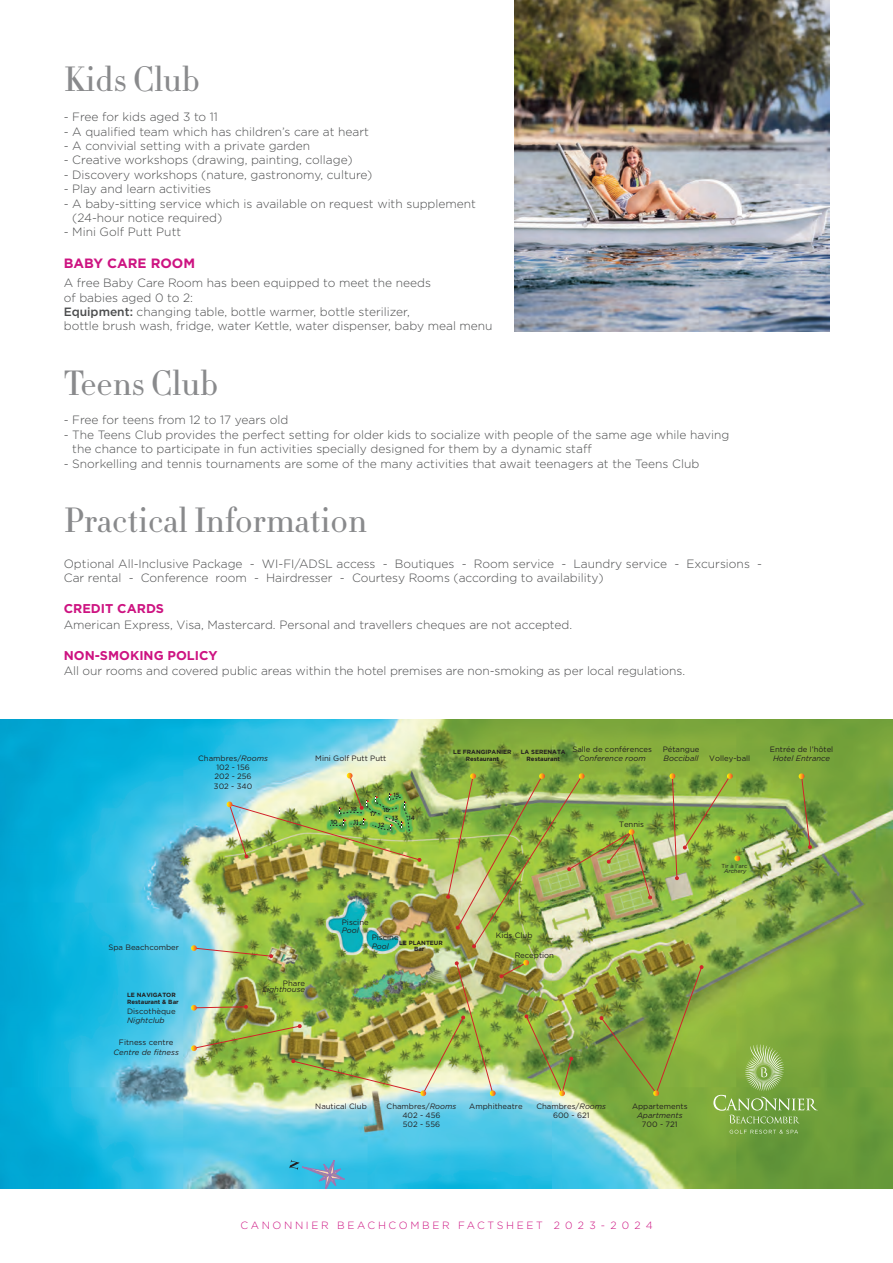
<style>
.page{position:relative;width:893px;height:1263px;background:#fff}
.page>*{position:absolute;margin:0;border:0;box-sizing:border-box;transform-origin:0 0}
.t1{font:300 34.5px "HTF Didot L06";color:#898a8c}
.t2{font:700 13.5px "Gotham";color:#cd1381}
.t3{font:700 12.75px "Gotham";color:#cd1381}
.t4{font:300 12px/14.4px "Gotham";color:#4b4c4d}
.t5{font:300 10.5px "Gotham";letter-spacing:.25em;color:#cd1381}
.t6{font:7.8px/9.3px "Gotham";color:#231f20;text-align:center}
.t7{font:italic 7.8px/9.3px "Gotham";color:#231f20}
.t8{font:700 6px/7.2px "Gotham";color:#231f20;text-align:center}
.t9{font:500 6px/12.6px "Gotham";color:#231f20;text-align:center}
.t10{font:5.85px/5.7px "Gotham";color:#231f20;text-align:center}
.s1{font-weight:500}
.s2{font-style:italic}
.s3{font-style:normal}
</style>
<div class="page">
<img style="left:0;top:719px;width:893px;height:469px">
<svg style="left:289px;top:1158px;width:57px;height:30px"></svg>
<img style="left:515px;top:0;width:314px;height:331px">
<svg style="left:730px;top:1130px;width:68px;height:4px"></svg>
<img style="left:191px;top:773px;width:627px;height:350px">
<p class="t1" style="left:64px;top:66px;width:138px">Kids Club</p>
<p class="t4" style="left:64px;top:111px;width:156px">- Free for kids aged 3 to 11</p>
<p class="t4" style="left:64px;top:125px;width:307px">- A qualified team which has children’s care at heart</p>
<p class="t4" style="left:64px;top:139px;width:248px">- A convivial setting with a private garden</p>
<p class="t4" style="left:64px;top:154px;width:290px">- Creative workshops (drawing, painting, collage)</p>
<p class="t4" style="left:64px;top:168px;width:310px">- Discovery workshops (nature, gastronomy, culture)</p>
<p class="t4" style="left:64px;top:183px;width:149px">- Play and learn activities</p>
<p class="t4" style="left:72px;top:197px;width:405px;text-indent:-8px">- A baby-sitting service which is available on request with supplement (24-hour notice required)</p>
<p class="t4" style="left:64px;top:226px;width:119px">- Mini Golf Putt Putt</p>
<p class="t2" style="left:64px;top:258px;width:133px">BABY CARE ROOM</p>
<p class="t4" style="left:64px;top:277px;width:369px">A free Baby Care Room has been equipped to meet the needs of babies aged 0 to 2:</p>
<p class="t4" style="left:64px;top:305px;width:430px"><span class="s1">Equipment:</span> changing table, bottle warmer, bottle sterilizer,<br>bottle brush wash, fridge, water Kettle, water dispenser, baby meal menu</p>
<p class="t1" style="left:64px;top:369px;width:156px">Teens Club</p>
<p class="t4" style="left:64px;top:414px;width:226px">- Free for teens from 12 to 17 years old</p>
<p class="t4" style="left:72px;top:428px;width:659px;text-indent:-8px">- The Teens Club provides the perfect setting for older kids to socialize with people of the same age while having the chance to participate in fun activities specially designed for them by a dynamic staff</p>
<p class="t4" style="left:64px;top:457px;width:637px">- Snorkelling and tennis tournaments are some of the many activities that await teenagers at the Teens Club</p>
<p class="t1" style="left:64px;top:506px;width:305px">Practical Information</p>
<p class="t4" style="left:64px;top:557px;width:700px">Optional All-Inclusive Package - WI-FI/ADSL access - Boutiques - Room service - Laundry service - Excursions -<br>Car rental - Conference room - Hairdresser - Courtesy Rooms (according to availability)</p>
<p class="t3" style="left:64px;top:603px;width:102px">CREDIT CARDS</p>
<p class="t4" style="left:64px;top:618px;width:510px">American Express, Visa, Mastercard. Personal and travellers cheques are not accepted.</p>
<p class="t3" style="left:64px;top:651px;width:155px">NON-SMOKING POLICY</p>
<p class="t4" style="left:64px;top:664px;width:623px">All our rooms and covered public areas within the hotel premises are non-smoking as per local regulations.</p>
<p class="t6" style="left:108px;top:943px;width:72px">Spa Beachcomber</p>
<p class="t8" style="left:127px;top:992px;width:53px;text-align:left">LE NAVIGATOR<br>Restaurant &amp; Bar</p>
<p class="t6" style="left:127px;top:1007px;width:50px;text-align:left">Discothèque<br><span class="s2">Nightclub</span></p>
<p class="t7" style="left:114px;top:1038px;width:67px;text-align:center"><span class="s3">Fitness centre<br></span>Centre de fitness</p>
<p class="t6" style="left:198px;top:754px;width:71px">Chambres/<span class="s2">Rooms<br></span>102 - 156<br>202 - 256<br>302 - 340</p>
<p class="t6" style="left:315px;top:754px;width:73px">Mini Golf Putt Putt</p>
<p class="t9" style="left:331px;top:816px;width:8px">10</p>
<p class="t9" style="left:351px;top:803px;width:9px">18<br>11</p>
<p class="t9" style="left:393px;top:788px;width:8px">15</p>
<p class="t9" style="left:383px;top:804px;width:8px">16</p>
<p class="t9" style="left:370px;top:808px;width:8px">17</p>
<p class="t9" style="left:392px;top:812px;width:8px">13</p>
<p class="t9" style="left:378px;top:819px;width:8px">12</p>
<p class="t9" style="left:409px;top:812px;width:8px">14</p>
<p class="t6" style="left:572px;top:745px;width:81px">Salle de conférences<br><span class="s2">Conference room</span></p>
<p class="t8" style="left:453px;top:748px;width:60px">LE FRANGIPANIER<br>Restaurant</p>
<p class="t8" style="left:521px;top:748px;width:46px">LA SERENATA<br>Restaurant</p>
<p class="t7" style="left:663px;top:745px;width:38px"><span class="s3">Pétangue<br></span>Bocciball</p>
<p class="t6" style="left:770px;top:745px;width:65px">Entrée de l’hôtel</p>
<p class="t6" style="left:709px;top:754px;width:43px">Volley-ball</p>
<p class="t7" style="left:773px;top:754px;width:59px">Hotel Entrance</p>
<p class="t6" style="left:619px;top:820px;width:27px">Tennis</p>
<p class="t10" style="left:721px;top:863px;width:28px">Tir à l’arc<br><span class="s2">Archery</span></p>
<p class="t7" style="left:262px;top:980px;width:44px;line-height:6.9px;text-align:right"><span class="s3">Phare<br></span>Lighthouse</p>
<p class="t6" style="left:342px;top:918px;width:28px;line-height:8.7px;text-align:left">Piscine<br><span class="s2">Pool</span></p>
<p class="t6" style="left:372px;top:933px;width:28px;line-height:8.7px;text-align:left">Piscine<br><span class="s2">Pool</span></p>
<p class="t8" style="left:399px;top:940px;width:45px;line-height:6px">LE PLANTEUR<br>Bar</p>
<p class="t6" style="left:496px;top:931px;width:38px">Kids Club</p>
<p class="t6" style="left:515px;top:951px;width:41px">Reception</p>
<p class="t6" style="left:315px;top:1102px;width:53px">Nautical Club</p>
<p class="t6" style="left:387px;top:1102px;width:71px">Chambres/<span class="s2">Rooms<br></span>402 - 456<br>502 - 556</p>
<p class="t6" style="left:536px;top:1102px;width:71px">Chambres/<span class="s2">Rooms<br></span>600 - 621</p>
<p class="t6" style="left:632px;top:1102px;width:57px">Appartements<br><span class="s2">Apartments<br></span>700 - 721</p>
<p class="t6" style="left:469px;top:1102px;width:55px">Amphitheatre</p>
<p class="t5" style="left:240px;top:1221px;width:414px">CANONNIER BEACHCOMBER FACTSHEET 2 0 2 3 - 2 0 2 4</p>
</div>
